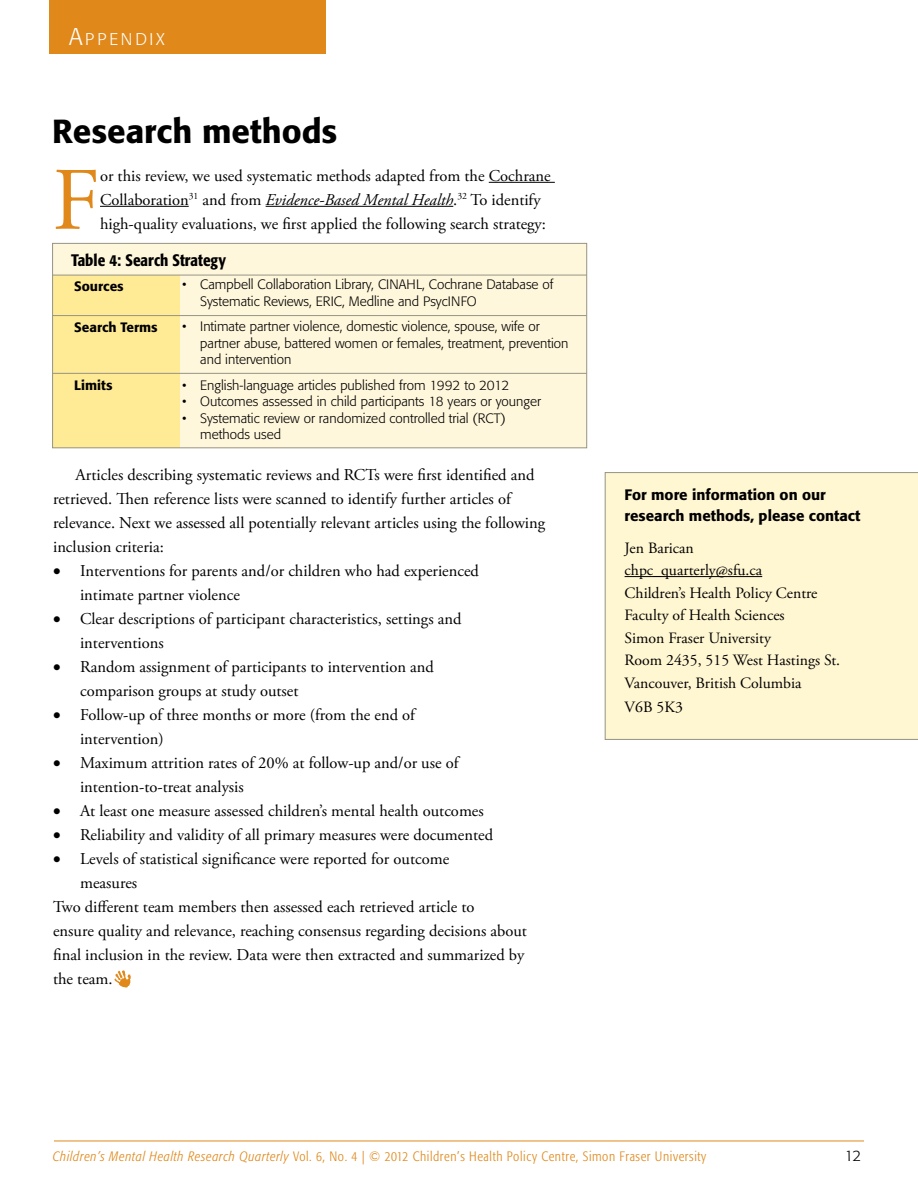
<style>
.page{position:relative;width:918px;height:1188px;background:#fff}
.page>*{position:absolute;margin:0;border:0;box-sizing:border-box;transform-origin:0 0}
.t1{font:88.95px "Adobe Garamond Pro";color:#e0881a}
.t2{font:500 33px "Formata";color:#000}
.t3{font:300 16.8px "Formata";letter-spacing:.165em;color:#fff}
.t4{font:16.5px/24px "Adobe Garamond Pro";color:#000}
.t5{font:500 condensed 16.5px "Formata";color:#000}
.t6{font:15.75px/22.5px "Adobe Garamond Pro";color:#000}
.t7{font:500 15px/21px "Formata";color:#000}
.t8{font:300 15px "Formata";color:#000}
.t9{font:300 13.5px/16.5px "Formata";color:#000}
.t10{font:300 condensed 13.5px "Formata";letter-spacing:.045em;color:#e0881a}
.t11{font:500 13.5px "Formata";color:#000}
.s1{font-size:24px}
.s2{font-style:italic}
</style>
<div class="page">
<hr style="left:489px;top:182px;width:66px;height:1px;background:#000">
<hr style="left:100px;top:206px;width:89px;height:1px;background:#000">
<hr style="left:266px;top:206px;width:187px;height:1px;background:#000">
<div style="left:50px;top:0;width:276px;height:54px;background:#e0881a"></div>
<img style="left:114px;top:970px;width:17px;height:18px">
<div style="left:53px;top:243px;width:534px;height:205px;background:#fff7dc"></div>
<div style="left:53px;top:276px;width:127px;height:172px;background:#ffeb95"></div>
<hr style="left:53px;top:315px;width:534px;height:1px;background:#959484">
<hr style="left:53px;top:275px;width:534px;height:1px;background:#959484">
<hr style="left:53px;top:373px;width:534px;height:1px;background:#959484">
<div style="left:52px;top:243px;width:535px;height:205px;border:1px solid #959484"></div>
<div style="left:605px;top:472px;width:313px;height:268px;background:#fff6d2"></div>
<hr style="left:625px;top:576px;width:137px;height:1px;background:#000">
<hr style="left:54px;top:1141px;width:810px;height:1px;background:#e0881a">
<p class="t3" style="left:69px;top:29px;width:97px"><span class="s1">A</span>PPENDIX</p>
<h2 class="t2" style="left:52px;top:111px;width:287px">Research methods</h2>
<h1 class="t1" style="left:52px;top:147px;width:49px">F</h1>
<p class="t4" style="left:100px;top:164px;width:452px">or this review, we used systematic methods adapted from the Cochrane<br>Collaboration<sup>31</sup> and from <span class="s2">Evidence-Based Mental Health</span>.<sup>32</sup> To identify high-quality evaluations, we first applied the following search strategy:</p>
<p class="t5" style="left:71px;top:250px;width:156px">Table 4: Search Strategy</p>
<p class="t9" style="left:200px;top:277px;width:355px;text-indent:-18px">• Campbell Collaboration Library, CINAHL, Cochrane Database of<br>Systematic Reviews, ERIC, Medline and PsycINFO</p>
<p class="t9" style="left:200px;top:319px;width:370px;text-indent:-18px">• Intimate partner violence, domestic violence, spouse, wife or partner abuse, battered women or females, treatment, prevention and intervention</p>
<p class="t9" style="left:182px;top:377px;width:329px">• English-language articles published from 1992 to 2012</p>
<p class="t9" style="left:182px;top:394px;width:360px">• Outcomes assessed in child participants 18 years or younger</p>
<p class="t9" style="left:200px;top:410px;width:307px;text-indent:-18px">• Systematic review or randomized controlled trial (RCT) methods used</p>
<p class="t11" style="left:74px;top:278px;width:51px">Sources</p>
<p class="t11" style="left:74px;top:319px;width:85px">Search Terms</p>
<p class="t11" style="left:74px;top:377px;width:40px">Limits</p>
<p class="t4" style="left:76px;top:464px;width:460px">Articles describing systematic reviews and RCTs were first identified and</p>
<p class="t4" style="left:53px;top:488px;width:459px">retrieved. Then reference lists were scanned to identify further articles of</p>
<p class="t4" style="left:53px;top:512px;width:494px">relevance. Next we assessed all potentially relevant articles using the following</p>
<p class="t4" style="left:53px;top:536px;width:112px">inclusion criteria:</p>
<p class="t4" style="left:53px;top:560px;width:427px">∑ Interventions for parents and/or children who had experienced</p>
<p class="t4" style="left:80px;top:584px;width:161px">intimate partner violence</p>
<p class="t4" style="left:53px;top:608px;width:410px">∑ Clear descriptions of participant characteristics, settings and</p>
<p class="t4" style="left:80px;top:632px;width:85px">interventions</p>
<p class="t4" style="left:53px;top:656px;width:382px">∑ Random assignment of participants to intervention and</p>
<p class="t4" style="left:80px;top:680px;width:220px">comparison groups at study outset</p>
<p class="t4" style="left:53px;top:704px;width:363px">∑ Follow-up of three months or more (from the end of</p>
<p class="t4" style="left:80px;top:728px;width:85px">intervention)</p>
<p class="t4" style="left:53px;top:752px;width:407px">∑ Maximum attrition rates of 20% at follow-up and/or use of</p>
<p class="t4" style="left:80px;top:776px;width:165px">intention-to-treat analysis</p>
<p class="t4" style="left:53px;top:800px;width:432px">∑ At least one measure assessed children’s mental health outcomes</p>
<p class="t4" style="left:53px;top:824px;width:442px">∑ Reliability and validity of all primary measures were documented</p>
<p class="t4" style="left:53px;top:848px;width:398px">∑ Levels of statistical significance were reported for outcome</p>
<p class="t4" style="left:80px;top:872px;width:59px">measures</p>
<p class="t4" style="left:53px;top:896px;width:423px">Two different team members then assessed each retrieved article to</p>
<p class="t4" style="left:53px;top:920px;width:475px">ensure quality and relevance, reaching consensus regarding decisions about</p>
<p class="t4" style="left:53px;top:944px;width:473px">final inclusion in the review. Data were then extracted and summarized by</p>
<p class="t4" style="left:53px;top:968px;width:61px">the team.</p>
<p class="t7" style="left:625px;top:484px;width:237px">For more information on our research methods, please contact</p>
<p class="t6" style="left:625px;top:537px;width:217px">Jen Barican<br>chpc_quarterly@sfu.ca<br>Children’s Health Policy Centre<br>Faculty of Health Sciences<br>Simon Fraser University<br>Room 2435, 515 West Hastings St.<br>Vancouver, British Columbia</p>
<p class="t6" style="left:625px;top:696px;width:60px">V6B 5K3</p>
<p class="t10" style="left:53px;top:1148px;width:655px"><span class="s2">Children’s Mental Health Research Quarterly</span> Vol. 6, No. 4 | © 2012 Children’s Health Policy Centre, Simon Fraser University</p>
<p class="t8" style="left:844px;top:1147px;width:18px">12</p>
</div>
